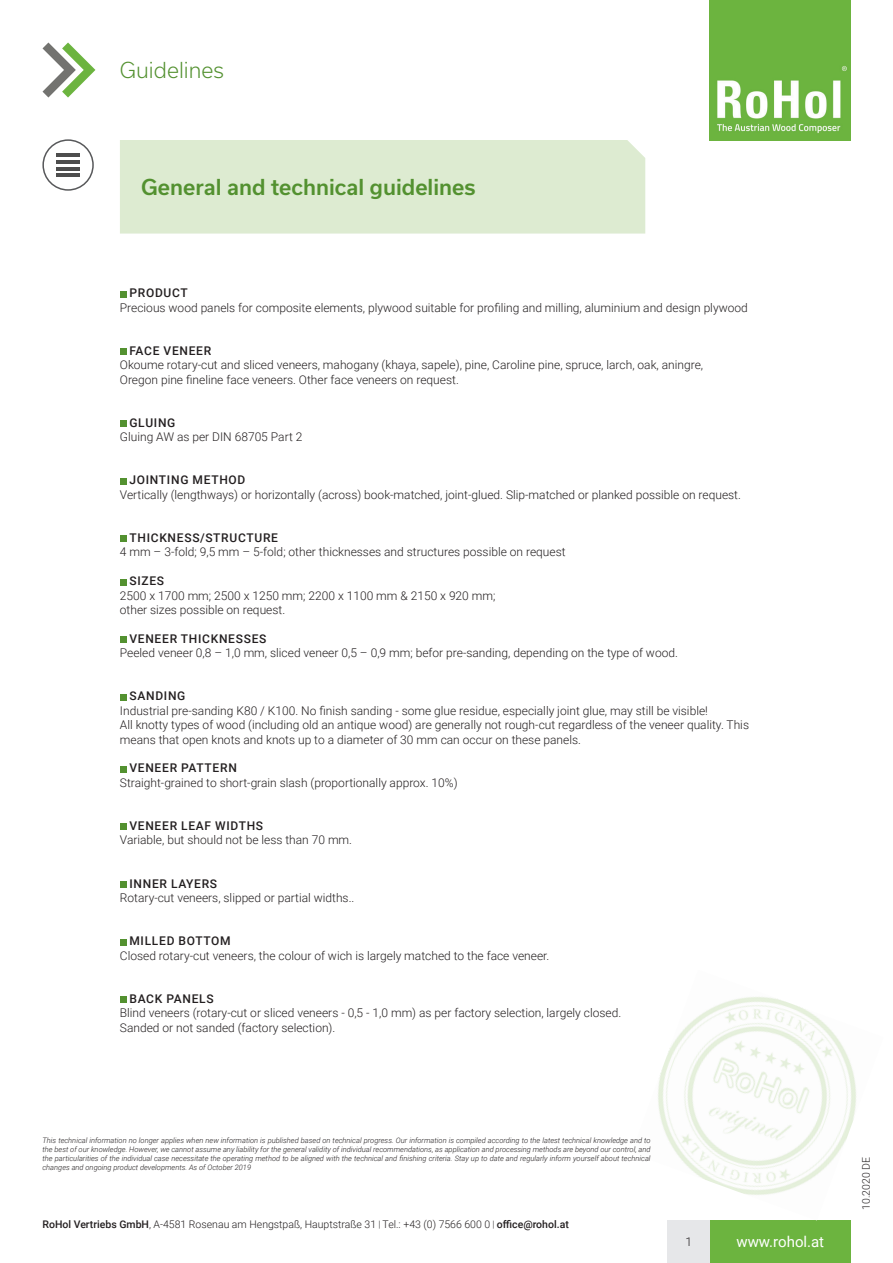
<style>
.page{position:relative;width:893px;height:1263px;background:#fff}
.page>*{position:absolute;margin:0;border:0;box-sizing:border-box;transform-origin:0 0}
.t1{font:500 21px "Usual";color:#539130}
.t2{font:300 21px "Usual";color:#539130}
.t3{font:15px "Roboto";color:#fff}
.t4{font:300 12px/14.4px "Roboto";color:#231f20}
.t5{font:500 12px "Roboto";letter-spacing:.06em;color:#231f20}
.t6{font:300 10.5px "Roboto";color:#231f20}
.t7{font:italic 300 7.5px/9px "Roboto";color:#231f20;text-align:justify}
.s1{font-weight:500}
.s2{font-family:"Baufra";font-weight:400}
</style>
<div class="page">
<img style="left:710px;top:0;width:140px;height:140px">
<div style="left:710px;top:1220px;width:140px;height:43px;background:#6cb43f"></div>
<svg style="left:43px;top:43px;width:52px;height:55px"></svg>
<div style="left:668px;top:1220px;width:42px;height:43px;background:#e6e7e9"></div>
<img style="left:658px;top:997px;width:198px;height:198px">
<div style="left:120px;top:140px;width:525px;height:94px;background:#ddebd1"></div>
<svg style="left:120px;top:291px;width:6px;height:6px"></svg>
<div style="left:120px;top:348px;width:6px;height:7px;background:#539130"></div>
<div style="left:120px;top:420px;width:6px;height:7px;background:#539130"></div>
<svg style="left:120px;top:478px;width:6px;height:6px"></svg>
<svg style="left:120px;top:536px;width:6px;height:6px"></svg>
<svg style="left:120px;top:579px;width:6px;height:6px"></svg>
<div style="left:120px;top:636px;width:6px;height:7px;background:#539130"></div>
<svg style="left:120px;top:694px;width:6px;height:6px"></svg>
<svg style="left:120px;top:766px;width:6px;height:6px"></svg>
<svg style="left:120px;top:824px;width:6px;height:6px"></svg>
<div style="left:120px;top:881px;width:6px;height:7px;background:#539130"></div>
<svg style="left:120px;top:939px;width:6px;height:6px"></svg>
<div style="left:120px;top:996px;width:6px;height:7px;background:#539130"></div>
<div style="left:42px;top:139px;width:52px;height:52px;border:2px solid #57585a;border-radius:50%"></div>
<hr style="left:56px;top:153px;width:24px;height:4px;background:#4d4d4d">
<hr style="left:56px;top:160px;width:24px;height:4px;background:#4d4d4d">
<hr style="left:56px;top:167px;width:24px;height:3px;background:#4d4d4d">
<hr style="left:56px;top:173px;width:24px;height:4px;background:#4d4d4d">
<p class="t2" style="left:120px;top:58px;width:106px">Guidelines</p>
<p class="t1" style="left:141px;top:175px;width:336px">General and technical guidelines</p>
<p class="t5" style="left:129px;top:284px;width:60px">PRODUCT</p>
<p class="t4" style="left:120px;top:300px;width:629px">Precious wood panels for composite elements, plywood suitable for profiling and milling, aluminium and design plywood</p>
<p class="t5" style="left:129px;top:342px;width:83px">FACE VENEER</p>
<p class="t4" style="left:120px;top:357px;width:585px">Okoume rotary-cut and sliced veneers, mahogany (khaya, sapele), pine, Caroline pine, spruce, larch, oak, aningre,</p>
<p class="t4" style="left:120px;top:372px;width:340px">Oregon pine fineline face veneers. Other face veneers on request.</p>
<p class="t5" style="left:129px;top:414px;width:48px">GLUING</p>
<p class="t4" style="left:120px;top:429px;width:184px">Gluing AW as per DIN 68705 Part 2</p>
<p class="t5" style="left:129px;top:472px;width:118px">JOINTING METHOD</p>
<p class="t4" style="left:120px;top:487px;width:623px">Vertically (lengthways) or horizontally (across) book-matched, joint-glued. Slip-matched or planked possible on request.</p>
<p class="t5" style="left:129px;top:529px;width:150px">THICKNESS/STRUCTURE</p>
<p class="t4" style="left:120px;top:544px;width:447px">4 mm – 3-fold; 9,5 mm – 5-fold; other thicknesses and structures possible on request</p>
<p class="t5" style="left:129px;top:572px;width:36px">SIZES</p>
<p class="t4" style="left:120px;top:588px;width:377px">2500 x 1700 mm; 2500 x 1250 mm; 2200 x 1100 mm &amp; 2150 x 920 mm;</p>
<p class="t4" style="left:120px;top:602px;width:167px">other sizes possible on request.</p>
<p class="t5" style="left:129px;top:630px;width:139px">VENEER THICKNESSES</p>
<p class="t4" style="left:120px;top:645px;width:560px">Peeled veneer 0,8 – 1,0 mm, sliced veneer 0,5 – 0,9 mm; befor pre-sanding, depending on the type of wood.</p>
<p class="t5" style="left:129px;top:688px;width:57px">SANDING</p>
<p class="t4" style="left:120px;top:703px;width:589px">Industrial pre-sanding K80 / K100. No finish sanding - some glue residue, especially joint glue, may still be visible!</p>
<p class="t4" style="left:120px;top:717px;width:631px">All knotty types of wood (including old an antique wood) are generally not rough-cut regardless of the veneer quality. This means that open knots and knots up to a diameter of 30 mm can occur on these panels.</p>
<p class="t5" style="left:129px;top:760px;width:109px">VENEER PATTERN</p>
<p class="t4" style="left:120px;top:775px;width:339px">Straight-grained to short-grain slash (proportionally approx. 10%)</p>
<p class="t5" style="left:129px;top:817px;width:135px">VENEER LEAF WIDTHS</p>
<p class="t4" style="left:120px;top:832px;width:234px">Variable, but should not be less than 70 mm.</p>
<p class="t5" style="left:129px;top:875px;width:89px">INNER LAYERS</p>
<p class="t4" style="left:120px;top:890px;width:236px">Rotary-cut veneers, slipped or partial widths..</p>
<p class="t5" style="left:129px;top:932px;width:103px">MILLED BOTTOM</p>
<p class="t4" style="left:120px;top:948px;width:431px">Closed rotary-cut veneers, the colour of wich is largely matched to the face veneer.</p>
<p class="t5" style="left:129px;top:990px;width:86px">BACK PANELS</p>
<p class="t4" style="left:120px;top:1005px;width:503px">Blind veneers (rotary-cut or sliced veneers - 0,5 - 1,0 mm) as per factory selection, largely closed.</p>
<p class="t4" style="left:120px;top:1020px;width:217px">Sanded or not sanded (factory selection).</p>
<p class="t7" style="left:43px;top:1135px;width:610px">This technical information no longer applies when new information is published based on technical progress. Our information is compiled according to the latest technical knowledge and to the best of our knowledge. However, we cannot assume any liability for the general validity of individual recommendations, as application and processing methods are beyond our control, and the particularities of the individual case necessitate the operating method to be aligned with the technical and finishing criteria. Stay up to date and regularly inform yourself about technical changes and ongoing product developments. As of October 2019</p>
<p class="t6" style="left:43px;top:1217px;width:528px"><span class="s1">RoHol Vertriebs GmbH</span>, A-4581 Rosenau am Hengstpaß, Hauptstraße 31 <span class="s2">|</span> Tel.: +43 (0) 7566 600 0 <span class="s2">|</span> <span class="s1">office@rohol.at</span></p>
<p class="t4" style="left:685px;top:1234px;width:8px">1</p>
<p class="t3" style="left:736px;top:1231px;width:89px">www.rohol.at</p>
<p class="t6" style="left:859px;top:1210px;width:54px;rotate:-90deg">10.2020 DE</p>
</div>
